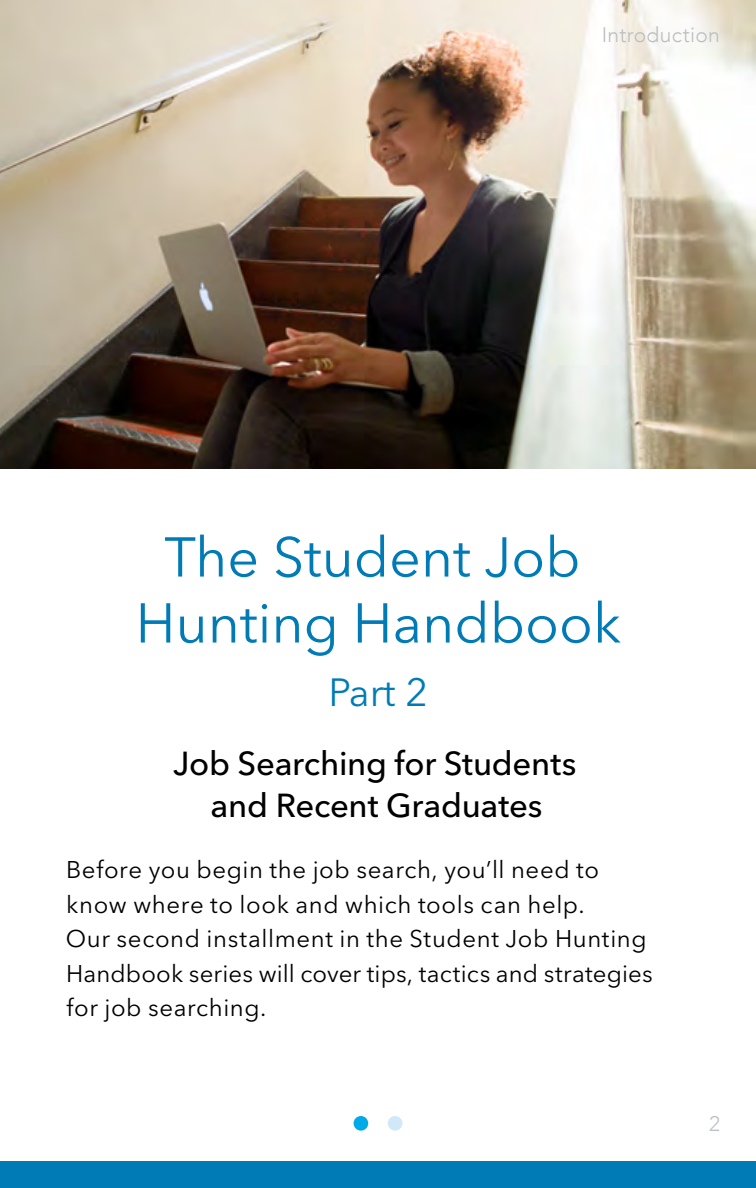
<style>
.page{position:relative;width:756px;height:1188px;background:#fff}
.page>*{position:absolute;margin:0;border:0;box-sizing:border-box;transform-origin:0 0}
.t1{font:55.5px/66px "Avenir Next LT Pro";color:#007bb6;text-align:center}
.t2{font:39px "Avenir Next LT Pro";color:#007bb6}
.t3{font:500 33px/42px "Avenir Next LT Pro";letter-spacing:-.01em;color:#000;text-align:center}
.t4{font:24px/34.5px "Avenir Next LT Pro";letter-spacing:.025em;color:#000}
.t5{font:300 21px "Avenir";letter-spacing:.015em;color:#bcbec0}
.t6{font:300 21px "Avenir";color:#bac1c5}
</style>
<div class="page">
<img style="left:0;top:0;width:756px;height:469px">
<div style="left:0;top:1161px;width:756px;height:27px;background:#007bb6"></div>
<div style="left:354px;top:1116px;width:14px;height:15px;background:#00aae7;border-radius:50%"></div>
<div style="left:388px;top:1116px;width:14px;height:15px;background:#d1e8f8;border-radius:50%"></div>
<p class="t5" style="left:602px;top:23px;width:120px">Introduction</p>
<h1 class="t1" style="left:136px;top:524px;width:487px">The Student Job<br>Hunting Handbook</h1>
<h2 class="t2" style="left:329px;top:669px;width:101px">Part 2</h2>
<h3 class="t3" style="left:173px;top:742px;width:405px">Job Searching for Students and Recent Graduates</h3>
<p class="t4" style="left:66px;top:852px;width:588px">Before you begin the job search, you’ll need to know where to look and which tools can help.<br>Our second installment in the Student Job Hunting Handbook series will cover tips, tactics and strategies for job searching.</p>
<p class="t6" style="left:709px;top:1111px;width:12px">2</p>
</div>
